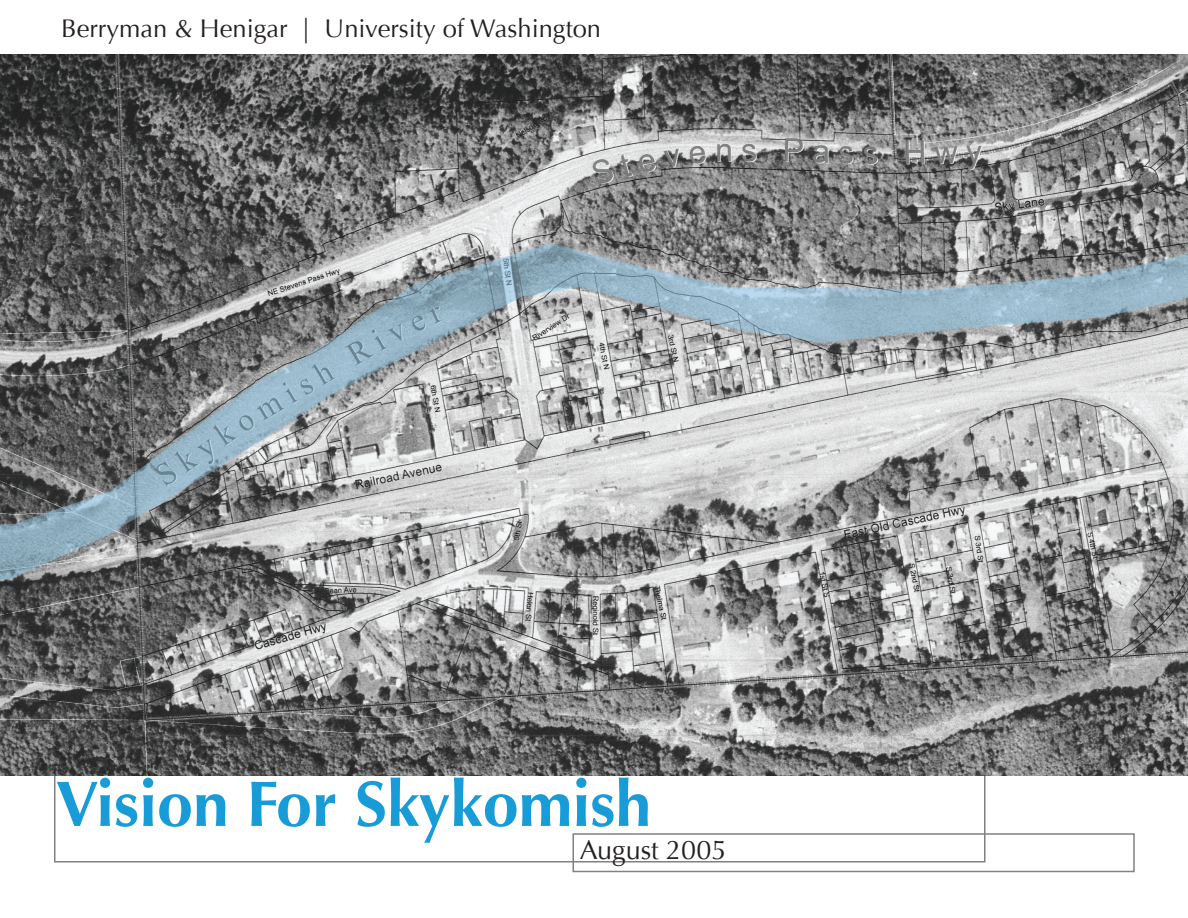
<style>
.page{position:relative;width:1188px;height:918px;background:#fff}
.page>*{position:absolute;margin:0;border:0;box-sizing:border-box;transform-origin:0 0}
.t1{font:700 64.5px "Optima";color:#189cd8}
.t2{font:27px "Optima";color:#231f20}
.t3{font:25.5px "Optima";color:#231f20}
</style>
<div class="page">
<div style="left:54px;top:765px;width:932px;height:97px;border:2px solid #7f8184"></div>
<div style="left:572px;top:833px;width:563px;height:39px;border:2px solid #7f8184"></div>
<img style="left:0;top:54px;width:1188px;height:722px">
<p class="t3" style="left:61px;top:13px;width:542px">Berryman &amp; Henigar | University of Washington</p>
<h1 class="t1" style="left:56px;top:766px;width:597px">Vision For Skykomish</h1>
<p class="t2" style="left:580px;top:834px;width:148px">August 2005</p>
</div>
